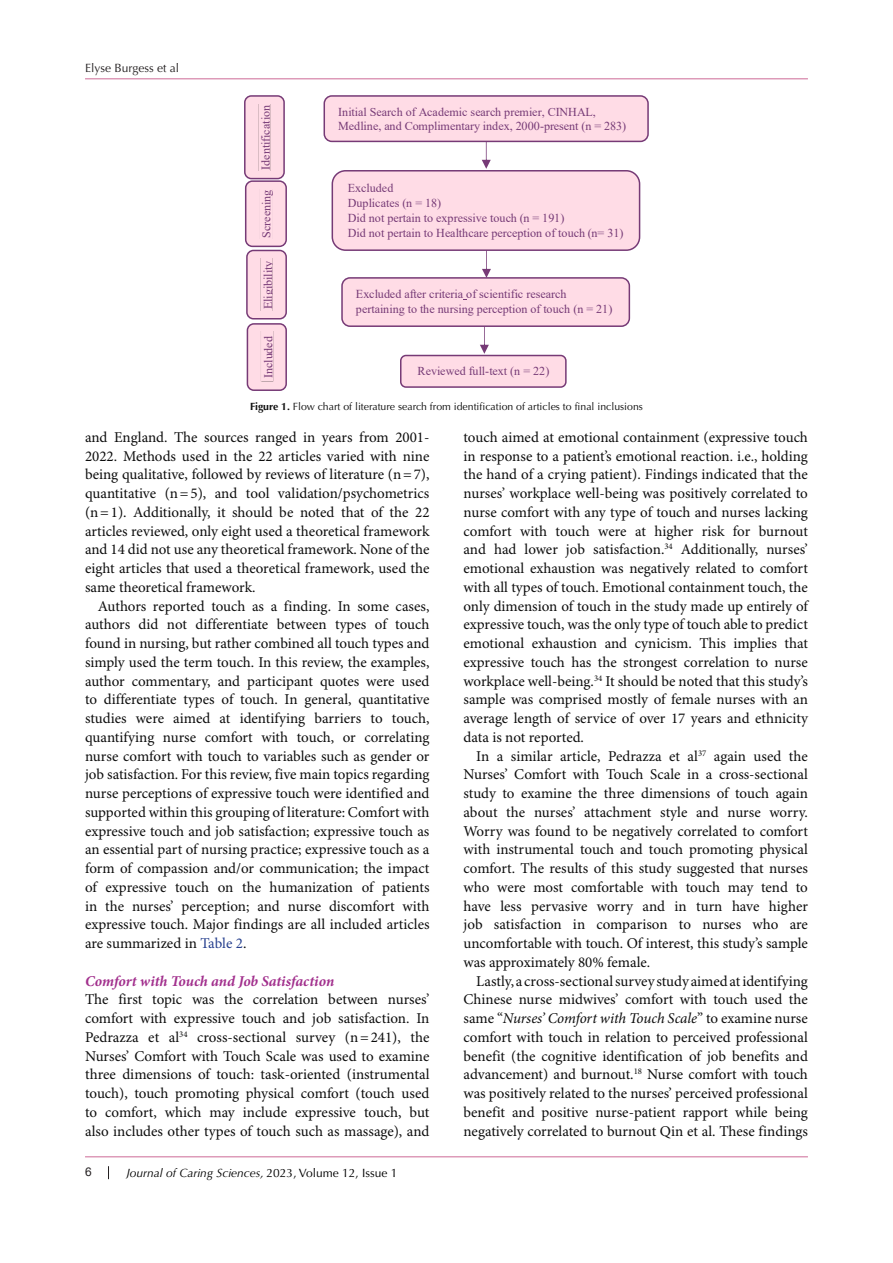
<style>
.page{position:relative;width:893px;height:1263px;background:#fff}
.page>*{position:absolute;margin:0;border:0;box-sizing:border-box;transform-origin:0 0}
.t1{font:15px/18.8px "Minion Pro";color:#0d0d0d;text-align:justify}
.t2{font:italic 700 15px "Minion Pro";letter-spacing:-.005em;color:#a2308d}
.t3{font:12.15px "Times New Roman";letter-spacing:-.005em;color:#763a76}
.t4{font:12px/15px "Times New Roman";color:#763a76}
.t5{font:italic 12px "Optima LT Std";color:#000}
.t6{font:12px "Optima LT Std";color:#231f20}
.t7{font:12px "Arial";color:#231f20}
.t8{font:10.5px "Optima LT Std";color:#0d0d0d}
.s1{font-weight:700}
.s2{color:#253f8e}
.s3{font-style:normal}
.s4{font-style:italic}
</style>
<div class="page">
<svg style="left:108px;top:1166px;width:1px;height:13px"></svg>
<hr style="left:85px;top:78px;width:723px;height:1px;background:#cd6996">
<hr style="left:85px;top:1156px;width:723px;height:1px;background:#cd6996">
<div style="left:324px;top:95px;width:325px;height:47px;background:#ffdce6;border:2px solid #763a76;border-radius:8px"></div>
<div style="left:244px;top:95px;width:41px;height:84px;background:#ffdce6;border:2px solid #763a76;border-radius:7px"></div>
<img style="left:258px;top:104px;width:13px;height:66px">
<div style="left:341px;top:277px;width:289px;height:50px;background:#ffdce6;border:2px solid #763a76;border-radius:8px"></div>
<div style="left:246px;top:250px;width:41px;height:69px;background:#ffdce6;border:2px solid #763a76;border-radius:7px"></div>
<img style="left:260px;top:259px;width:13px;height:52px">
<div style="left:400px;top:355px;width:167px;height:33px;background:#ffdce6;border:2px solid #763a76;border-radius:5px"></div>
<div style="left:247px;top:323px;width:40px;height:68px;background:#ffdce6;border:2px solid #763a76;border-radius:6px"></div>
<img style="left:260px;top:332px;width:14px;height:50px">
<div style="left:332px;top:170px;width:308px;height:81px;background:#ffdce6;border:2px solid #763a76;border-radius:13px"></div>
<svg style="left:482px;top:141px;width:9px;height:28px"></svg>
<svg style="left:482px;top:250px;width:9px;height:28px"></svg>
<svg style="left:480px;top:326px;width:9px;height:28px"></svg>
<div style="left:245px;top:180px;width:42px;height:67px;background:#ffdce6;border:2px solid #763a76;border-radius:7px"></div>
<p class="t6" style="left:85px;top:61px;width:96px">Elyse Burgess et al</p>
<p class="t4" style="left:258px;top:170px;width:66px;rotate:-90deg">Identification</p>
<p class="t4" style="left:259px;top:238px;width:49px;rotate:-90deg">Screening</p>
<p class="t3" style="left:259px;top:309px;width:50px;rotate:-90deg">Eligibility</p>
<p class="t4" style="left:261px;top:378px;width:43px;rotate:-90deg">Included</p>
<p class="t4" style="left:338px;top:104px;width:259px">Initial Search of Academic search premier, CINHAL,</p>
<p class="t3" style="left:338px;top:118px;width:290px">Medline, and Complimentary index, 2000-present (n = 283)</p>
<p class="t4" style="left:348px;top:180px;width:95px">Excluded<br>Duplicates (n = 18)</p>
<p class="t3" style="left:348px;top:209px;width:218px">Did not pertain to expressive touch (n = 191)</p>
<p class="t3" style="left:348px;top:224px;width:277px">Did not pertain to Healthcare perception of touch (n= 31)</p>
<p class="t3" style="left:356px;top:285px;width:212px">Excluded after criteria of scientific research</p>
<p class="t4" style="left:356px;top:301px;width:258px">pertaining to the nursing perception of touch (n = 21)</p>
<p class="t4" style="left:418px;top:363px;width:133px">Reviewed full-text (n = 22)</p>
<p class="t8" style="left:250px;top:400px;width:394px"><span class="s1">Figure 1.</span> Flow chart of literature search from identification of articles to final inclusions</p>
<p class="t1" style="left:85px;top:428px;width:346px">and England. The sources ranged in years from 2001- 2022. Methods used in the 22 articles varied with nine being qualitative, followed by reviews of literature (n=7), quantitative (n=5), and tool validation/psychometrics (n=1). Additionally, it should be noted that of the 22 articles reviewed, only eight used a theoretical framework and 14 did not use any theoretical framework. None of the eight articles that used a theoretical framework, used the same theoretical framework.</p>
<p class="t1" style="left:85px;top:597px;width:346px;text-indent:13px">Authors reported touch as a finding. In some cases, authors did not differentiate between types of touch found in nursing, but rather combined all touch types and simply used the term touch. In this review, the examples, author commentary, and participant quotes were used to differentiate types of touch. In general, quantitative studies were aimed at identifying barriers to touch, quantifying nurse comfort with touch, or correlating nurse comfort with touch to variables such as gender or job satisfaction. For this review, five main topics regarding nurse perceptions of expressive touch were identified and supported within this grouping of literature: Comfort with expressive touch and job satisfaction; expressive touch as an essential part of nursing practice; expressive touch as a form of compassion and/or communication; the impact of expressive touch on the humanization of patients in the nurses’ perception; and nurse discomfort with expressive touch. Major findings are all included articles are summarized in <span class="s2">Table 2</span>.</p>
<p class="t2" style="left:85px;top:970px;width:251px">Comfort with Touch and Job Satisfaction</p>
<p class="t1" style="left:85px;top:991px;width:346px">The first topic was the correlation between nurses’ comfort with expressive touch and job satisfaction. In Pedrazza et al<sup>34</sup> cross-sectional survey (n=241), the Nurses’ Comfort with Touch Scale was used to examine three dimensions of touch: task-oriented (instrumental touch), touch promoting physical comfort (touch used to comfort, which may include expressive touch, but also includes other types of touch such as massage), and</p>
<p class="t7" style="left:85px;top:1163px;width:8px">6</p>
<p class="t5" style="left:126px;top:1165px;width:273px">Journal of Caring Sciences, <span class="s3">2023, Volume 12, Issue 1</span></p>
<p class="t1" style="left:463px;top:428px;width:346px">touch aimed at emotional containment (expressive touch in response to a patient’s emotional reaction. i.e., holding the hand of a crying patient). Findings indicated that the nurses’ workplace well-being was positively correlated to nurse comfort with any type of touch and nurses lacking comfort with touch were at higher risk for burnout and had lower job satisfaction.<sup>34</sup> Additionally, nurses’ emotional exhaustion was negatively related to comfort with all types of touch. Emotional containment touch, the only dimension of touch in the study made up entirely of expressive touch, was the only type of touch able to predict emotional exhaustion and cynicism. This implies that expressive touch has the strongest correlation to nurse workplace well-being.<sup>34</sup> It should be noted that this study’s sample was comprised mostly of female nurses with an average length of service of over 17 years and ethnicity data is not reported.</p>
<p class="t1" style="left:463px;top:747px;width:346px;text-indent:13px">In a similar article, Pedrazza et al<sup>37</sup> again used the Nurses’ Comfort with Touch Scale in a cross-sectional study to examine the three dimensions of touch again about the nurses’ attachment style and nurse worry.<br>Worry was found to be negatively correlated to comfort with instrumental touch and touch promoting physical comfort. The results of this study suggested that nurses who were most comfortable with touch may tend to have less pervasive worry and in turn have higher job satisfaction in comparison to nurses who are uncomfortable with touch. Of interest, this study’s sample was approximately 80% female.</p>
<p class="t1" style="left:463px;top:972px;width:346px;text-indent:13px">Lastly, a cross-sectional survey study aimed at identifying Chinese nurse midwives’ comfort with touch used the same “<span class="s4">Nurses’ Comfort with Touch Scale</span>” to examine nurse comfort with touch in relation to perceived professional benefit (the cognitive identification of job benefits and advancement) and burnout.<sup>18</sup> Nurse comfort with touch was positively related to the nurses’ perceived professional benefit and positive nurse-patient rapport while being negatively correlated to burnout Qin et al. These findings</p>
</div>
